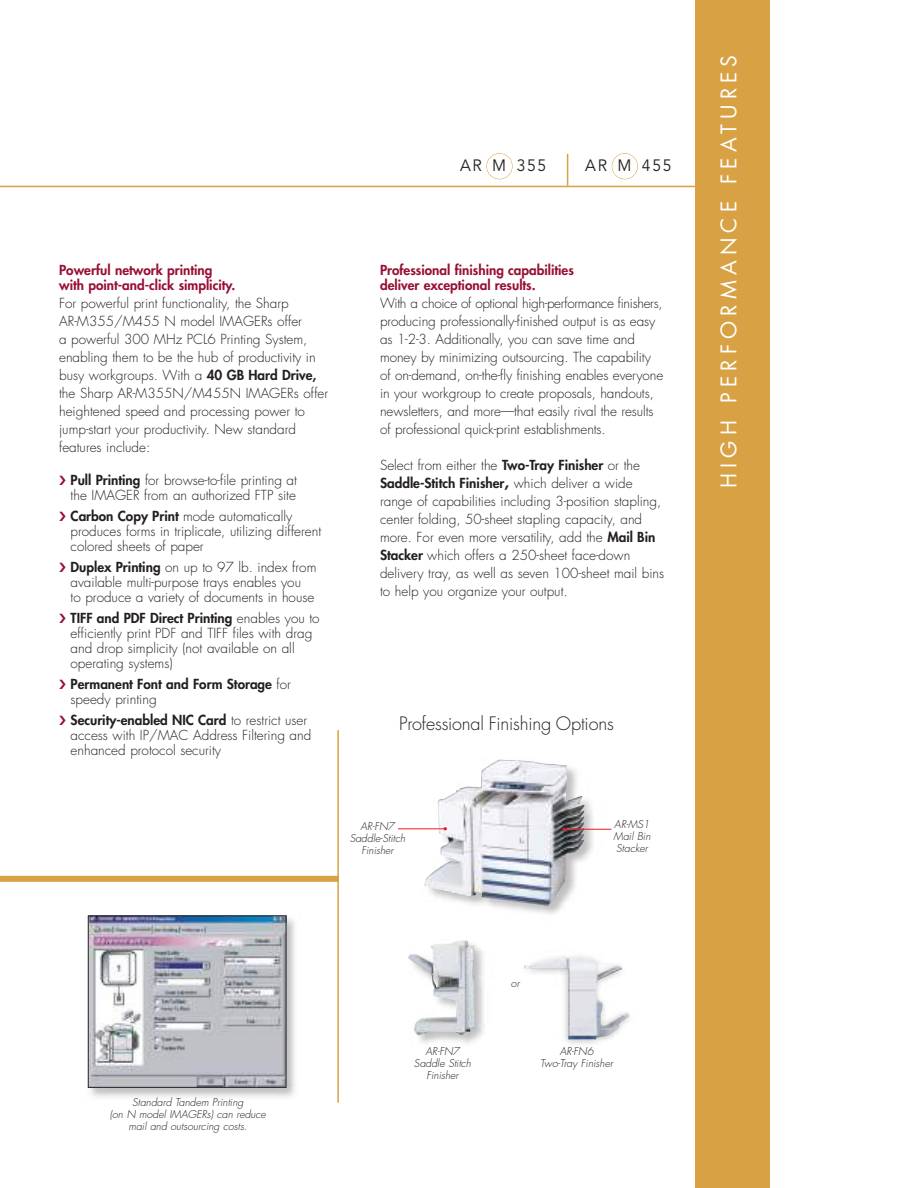
<style>
.page{position:relative;width:918px;height:1188px;background:#fff}
.page>*{position:absolute;margin:0;border:0;box-sizing:border-box;transform-origin:0 0}
.t1{font:21px "Futura";letter-spacing:.245em;color:#fff}
.t2{font:italic 300 18px "Futura";letter-spacing:-.01em;color:#241f1f}
.t3{font:16.35px "Avenir";letter-spacing:.11em;color:#241f1f;scale:.96 1}
.t4{font:italic 300 13.5px/18px "Futura";color:#241f1f}
.t5{font:800 13.5px/15px "Futura";color:#981033}
.t6{font:800 13.5px/15px "Futura";color:#241f1f}
.t7{font:italic 300 10.5px/12px "Futura";color:#241f1f;text-align:center}
.s1{font-weight:800;font-style:normal}
.s2{font-weight:300;font-style:italic}
.s3{font-weight:700;font-style:normal}
</style>
<div class="page">
<div style="left:695px;top:0;width:74px;height:1188px;background:#d7a144"></div>
<img style="left:85px;top:759px;width:545px;height:338px">
<img style="left:524px;top:958px;width:105px;height:81px">
<img style="left:408px;top:940px;width:67px;height:95px">
<img style="left:424px;top:760px;width:161px;height:146px">
<hr style="left:398px;top:828px;width:47px;height:1px;background:#ef1923">
<hr style="left:565px;top:829px;width:46px;height:1px;background:#ef1923">
<div style="left:0;top:876px;width:339px;height:6px;background:#d7a144"></div>
<hr style="left:337px;top:730px;width:2px;height:373px;background:#d7a144">
<img style="left:90px;top:917px;width:194px;height:169px">
<div style="left:88px;top:915px;width:198px;height:173px;border:1px solid #241f1f"></div>
<hr style="left:0;top:186px;width:698px;height:1px;background:#d7a144">
<div style="left:612px;top:153px;width:26px;height:26px;border:1px solid #d7a144;border-radius:50%"></div>
<div style="left:486px;top:153px;width:27px;height:26px;border:1px solid #d7a144;border-radius:50%"></div>
<hr style="left:567px;top:154px;width:1px;height:32px;background:#d7a144">
<p class="t3" style="left:460px;top:159px;width:24px">AR</p>
<p class="t3" style="left:517px;top:159px;width:32px">355</p>
<p class="t3" style="left:492px;top:159px;width:16px">M</p>
<p class="t3" style="left:585px;top:159px;width:24px">AR</p>
<p class="t3" style="left:642px;top:159px;width:32px">455</p>
<p class="t3" style="left:618px;top:159px;width:16px">M</p>
<p class="t5" style="left:59px;top:263px;width:178px">Powerful network printing with point-and-click simplicity.</p>
<p class="t4" style="left:59px;top:295px;width:271px">For powerful print functionality, the Sharp<br>AR -M355/M455 N model IMAGERs offer<br>a powerful 300 MHz PCL6 Printing System, enabling them to be the hub of productivity in busy workgroups. With a <span class="s1">40 GB Hard Drive, </span>the Sharp AR -M355N/M455N IMAGERs offer heightened speed and processing power to jump-start your productivity. New standard features include:</p>
<p class="t4" style="left:71px;top:473px;width:229px;line-height:15px"><span class="s1">Pull Printing</span> for browse-to-file printing at the IMAGER from an authorized FTP site</p>
<p class="t4" style="left:71px;top:509px;width:252px;line-height:15px"><span class="s1">Carbon Copy Print</span> mode automatically produces forms in triplicate, utilizing different colored sheets of paper</p>
<p class="t4" style="left:71px;top:560px;width:250px;line-height:15px"><span class="s1">Duplex Printing</span> on up to 97 lb. index from available multi-purpose trays enables you to produce a variety of documents in house</p>
<p class="t4" style="left:71px;top:611px;width:253px;line-height:15px"><span class="s1">TIFF and PDF Direct Printing</span> enables you to efficiently print PDF and TIFF files with drag and drop simplicity (not available on all operating systems)</p>
<p class="t6" style="left:71px;top:677px;width:222px">Permanent Font and Form Storage <span class="s2">for speedy printing</span></p>
<p class="t4" style="left:71px;top:713px;width:242px;line-height:15px"><span class="s1">Security-enabled NIC Card</span> to restrict user access with IP/MAC Address Filtering and enhanced protocol security</p>
<p class="t5" style="left:380px;top:263px;width:195px">Professional finishing capabilities deliver exceptional results.</p>
<p class="t4" style="left:380px;top:295px;width:287px">With a choice of optional high-performance finishers, producing professionally-finished output is as easy as 1-2-3. Additionally, you can save time and money by minimizing outsourcing . The capability<br>of on-demand, on-the-fly finishing enables everyone in your workgroup to create proposals, handouts, newsletters, and more—that easily rival the results of professional quick-print establishments.</p>
<p class="t4" style="left:380px;top:457px;width:288px">Select from either the <span class="s1">Two-Tray Finisher</span> or the <span class="s1">Saddle-Stitch Finisher</span><span class="s3">,</span> which deliver a wide range of capabilities including 3-position stapling , center folding , 50-sheet stapling capacity, and more. For even more versatility, add the <span class="s1">Mail Bin<br>S t a c k e r</span> which offers a 250-sheet face-down delivery tray, as well as seven 100-sheet mail bins to help you organize your output .</p>
<h2 class="t2" style="left:399px;top:715px;width:219px">Professional Finishing Options</h2>
<p class="t7" style="left:350px;top:821px;width:57px">AR-FN7<br>Saddle-Stitch<br>Finisher</p>
<p class="t7" style="left:614px;top:819px;width:38px;text-align:justify">AR-MS1<br>Mail Bin Stacker</p>
<h1 class="t1" style="left:719px;top:488px;width:435px;rotate:-90deg">HIGH PERFORMANCE FEATURES</h1>
<p class="t7" style="left:110px;top:1097px;width:158px">Standard Tandem Printing<br>(on N model IMAGERs) can reduce mail and outsourcing costs.</p>
<p class="t7" style="left:414px;top:1046px;width:59px">AR-FN7<br>Saddle Stitch<br>Finisher</p>
<p class="t7" style="left:511px;top:979px;width:10px">or</p>
<p class="t7" style="left:540px;top:1046px;width:74px">AR-FN6<br>Two-Tray Finisher</p>
</div>
